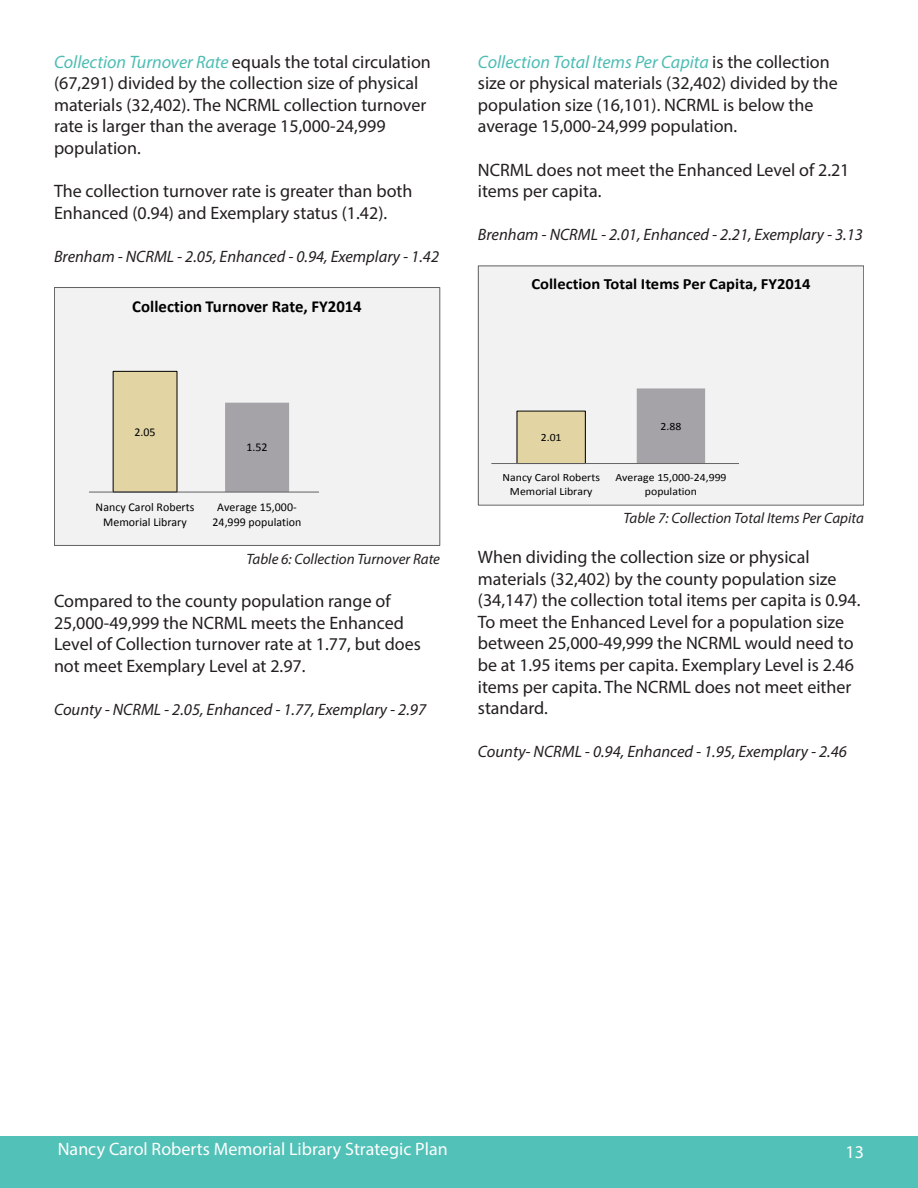
<style>
.page{position:relative;width:918px;height:1188px;background:#fff}
.page>*{position:absolute;margin:0;border:0;box-sizing:border-box;transform-origin:0 0}
.Body{font:18px/21.6px "Myriad Pro";color:#231f20}
.t1{font:18px "Myriad Pro";color:#fff}
.t2{font:700 16.8px "Calibri";color:#000}
.Body-2{font:italic 16.5px "Myriad Pro";color:#231f20}
.t3{font:700 15.6px "Calibri";color:#000;scale:1.06 1}
.Table_Footer{font:italic 15px "Myriad Pro";color:#231f20}
.t4{font:11.85px/14.7px "Calibri";color:#000;text-align:center}
.t5{font:11.1px/13.6px "Calibri";color:#000;text-align:center;scale:1.06 1}
.s1{font-style:italic;color:#4dbdb4}
</style>
<div class="page">
<div style="left:0;top:1137px;width:918px;height:51px;background:#52c1b7"></div>
<div style="left:54px;top:288px;width:386px;height:257px;background:#f2f2f2"></div>
<div style="left:113px;top:371px;width:64px;height:121px;background:#e2d5a3"></div>
<svg style="left:225px;top:403px;width:94px;height:89px"></svg>
<hr style="left:89px;top:492px;width:336px;height:1px;background:#616161">
<div style="left:54px;top:287px;width:386px;height:259px;border:1px solid #616161"></div>
<div style="left:478px;top:266px;width:386px;height:239px;background:#f2f2f2"></div>
<div style="left:517px;top:411px;width:68px;height:53px;background:#e2d5a3"></div>
<div style="left:637px;top:388px;width:69px;height:75px;background:#a5a3a8"></div>
<hr style="left:491px;top:463px;width:360px;height:1px;background:#616161">
<div style="left:478px;top:266px;width:386px;height:239px;border:1px solid #616161"></div>
<div style="left:319px;top:343px;width:114px;height:195px;background:#f2f2f2"></div>
<div style="left:739px;top:302px;width:114px;height:195px;background:#f2f2f2"></div>
<p class="Body" style="left:54px;top:50px;width:378px"><span class="s1">Collection Turnover Rate</span> equals the total circulation (67,291) divided by the collection size of physical materials (32,402). The NCRML collection turnover rate is larger than the average 15,000-24,999 population.</p>
<p class="Body" style="left:54px;top:180px;width:360px">The collection turnover rate is greater than both<br>Enhanced (0.94) and Exemplary status (1.42).</p>
<p class="Body-2" style="left:54px;top:246px;width:387px">Brenham - NCRML - 2.05, Enhanced - 0.94, Exemplary - 1.42</p>
<p class="t2" style="left:132px;top:296px;width:231px">Collection Turnover Rate, FY2014</p>
<p class="Body" style="left:478px;top:50px;width:362px"><span class="s1">Collection Total Items Per Capita</span> is the collection size or physical materials (32,402) divided by the population size (16,101). NCRML is below the average 15,000-24,999 population.</p>
<p class="Body" style="left:478px;top:158px;width:373px">NCRML does not meet the Enhanced Level of 2.21 items per capita.</p>
<p class="Body-2" style="left:478px;top:225px;width:387px">Brenham - NCRML - 2.01, Enhanced - 2.21, Exemplary - 3.13</p>
<p class="t3" style="left:531px;top:274px;width:265px">Collection Total Items Per Capita, FY2014</p>
<p class="t4" style="left:135px;top:425px;width:23px">2.05</p>
<p class="t4" style="left:247px;top:440px;width:23px">1.52</p>
<p class="t4" style="left:96px;top:500px;width:100px">Nancy Carol Roberts<br>Memorial Library</p>
<p class="t4" style="left:213px;top:500px;width:90px">Average 15,000-<br>24,999 population</p>
<p class="Table_Footer" style="left:247px;top:549px;width:195px">Table 6: Collection Turnover Rate</p>
<p class="Body" style="left:54px;top:590px;width:368px">Compared to the county population range of 25,000-49,999 the NCRML meets the Enhanced Level of Collection turnover rate at 1.77, but does not meet Exemplary Level at 2.97.</p>
<p class="Body-2" style="left:54px;top:699px;width:374px">County - NCRML - 2.05, Enhanced - 1.77, Exemplary - 2.97</p>
<p class="t5" style="left:541px;top:431px;width:21px">2.01</p>
<p class="t5" style="left:661px;top:419px;width:21px">2.88</p>
<p class="t5" style="left:502px;top:471px;width:93px">Nancy Carol Roberts<br>Memorial Library</p>
<p class="t5" style="left:615px;top:471px;width:106px">Average 15,000-24,999 population</p>
<p class="Table_Footer" style="left:624px;top:509px;width:242px">Table 7: Collection Total Items Per Capita</p>
<p class="Body" style="left:478px;top:546px;width:384px">When dividing the collection size or physical materials (32,402) by the county population size (34,147) the collection total items per capita is 0.94.<br>To meet the Enhanced Level for a population size between 25,000-49,999 the NCRML would need to be at 1.95 items per capita. Exemplary Level is 2.46 items per capita. The NCRML does not meet either standard.</p>
<p class="Body-2" style="left:478px;top:742px;width:371px">County- NCRML - 0.94, Enhanced - 1.95, Exemplary - 2.46</p>
<p class="t1" style="left:58px;top:1138px;width:391px">Nancy Carol Roberts Memorial Library Strategic Plan</p>
<p class="t1" style="left:846px;top:1141px;width:20px">13</p>
</div>
